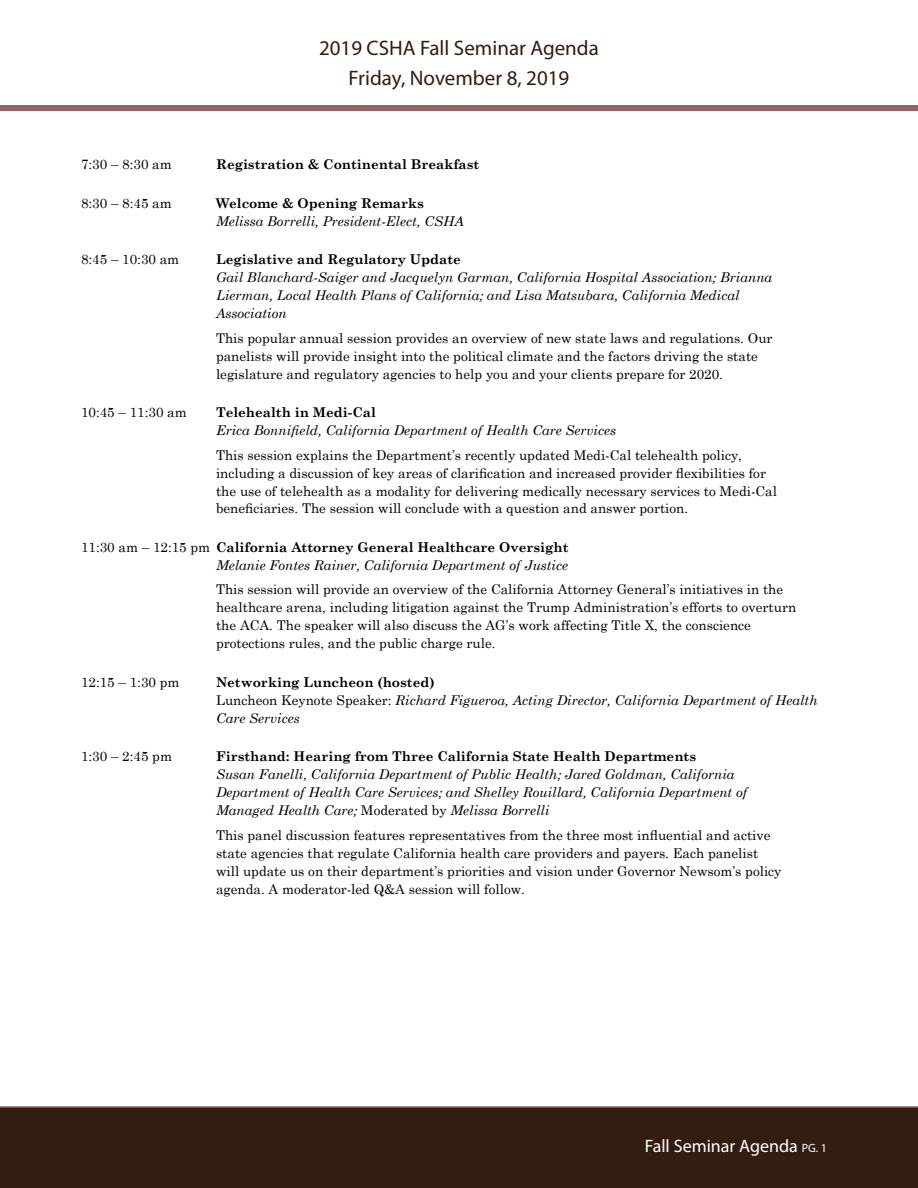
<style>
.page{position:relative;width:918px;height:1188px;background:#fff}
.page>*{position:absolute;margin:0;border:0;box-sizing:border-box;transform-origin:0 0}
.t1{font:21px/30px "Myriad Pro";color:#341c0e;text-align:center}
.t2{font:18px "Myriad Pro";color:#fff}
.t3{font:13.5px/18px "Century Schoolbook";color:#000}
.t4{font:italic 13.5px/18px "Century Schoolbook";color:#000}
.t5{font:700 13.5px "Century Schoolbook";color:#000}
.s1{font-style:normal}
.s2{font-weight:700;font-style:normal}
.s3{font-size:12px}
</style>
<div class="page">
<div style="left:0;top:105px;width:918px;height:6px;background:#91645e"></div>
<div style="left:0;top:1106px;width:918px;height:82px;background:#331c10"></div>
<h1 class="t1" style="left:319px;top:32px;width:281px">2019 CSHA Fall Seminar Agenda<br>Friday, November 8, 2019</h1>
<p class="t3" style="left:81px;top:154px;width:92px">7:30 – 8:30 am</p>
<p class="t5" style="left:216px;top:154px;width:265px">Registration &amp; Continental Breakfast</p>
<p class="t3" style="left:81px;top:193px;width:92px">8:30 – 8:45 am</p>
<p class="t5" style="left:216px;top:192px;width:209px">Welcome &amp; Opening Remarks</p>
<p class="t4" style="left:216px;top:211px;width:249px">Melissa Borrelli, President-Elect, CSHA</p>
<p class="t3" style="left:81px;top:249px;width:100px">8:45 – 10:30 am</p>
<p class="t5" style="left:216px;top:248px;width:246px">Legislative and Regulatory Update</p>
<p class="t4" style="left:216px;top:267px;width:558px">Gail Blanchard-Saiger and Jacquelyn Garman, California Hospital Association; Brianna<br>Lierman, Local Health Plans of California; and Lisa Matsubara, California Medical<br>Association</p>
<p class="t3" style="left:216px;top:327px;width:558px">This popular annual session provides an overview of new state laws and regulations. Our panelists will provide insight into the political climate and the factors driving the state legislature and regulatory agencies to help you and your clients prepare for 2020.</p>
<p class="t3" style="left:81px;top:402px;width:107px">10:45 – 11:30 am</p>
<p class="t5" style="left:216px;top:401px;width:161px">Telehealth in Medi-Cal</p>
<p class="t4" style="left:216px;top:420px;width:402px">Erica Bonnifield, California Department of Health Care Services</p>
<p class="t3" style="left:216px;top:444px;width:563px">This session explains the Department’s recently updated Medi-Cal telehealth policy, including a discussion of key areas of clarification and increased provider flexibilities for the use of telehealth as a modality for delivering medically necessary services to Medi-Cal beneficiaries. The session will conclude with a question and answer portion.</p>
<p class="t4" style="left:81px;top:537px;width:489px;text-align:right"><span class="s1">11:30 am – 12:15 pm</span> <span class="s2">California Attorney General Healthcare Oversight<br></span>Melanie Fontes Rainer, California Department of Justice</p>
<p class="t3" style="left:216px;top:579px;width:582px">This session will provide an overview of the California Attorney General’s initiatives in the healthcare arena, including litigation against the Trump Administration’s efforts to overturn the ACA. The speaker will also discuss the AG’s work affecting Title X, the conscience protections rules, and the public charge rule.</p>
<p class="t3" style="left:81px;top:672px;width:100px">12:15 – 1:30 pm</p>
<p class="t4" style="left:216px;top:672px;width:603px"><span class="s2">Networking Luncheon (hosted)<br></span><span class="s1">Luncheon Keynote Speaker:</span> Richard Figueroa, Acting Director, California Department of Health<br>Care Services</p>
<p class="t3" style="left:81px;top:746px;width:93px">1:30 – 2:45 pm</p>
<p class="t5" style="left:216px;top:746px;width:482px">Firsthand: Hearing from Three California State Health Departments</p>
<p class="t4" style="left:216px;top:765px;width:533px">Susan Fanelli, California Department of Public Health; Jared Goldman, California<br>Department of Health Care Services; and Shelley Rouillard, California Department of<br>Managed Health Care; <span class="s1">Moderated by</span> Melissa Borrelli</p>
<p class="t3" style="left:216px;top:825px;width:567px">This panel discussion features representatives from the three most influential and active state agencies that regulate California health care providers and payers. Each panelist will update us on their department’s priorities and vision under Governor Newsom’s policy agenda. A moderator-led Q&amp;A session will follow.</p>
<h2 class="t2" style="left:645px;top:1135px;width:184px">Fall Seminar Agenda <span class="s3">PG. 1</span></h2>
</div>
